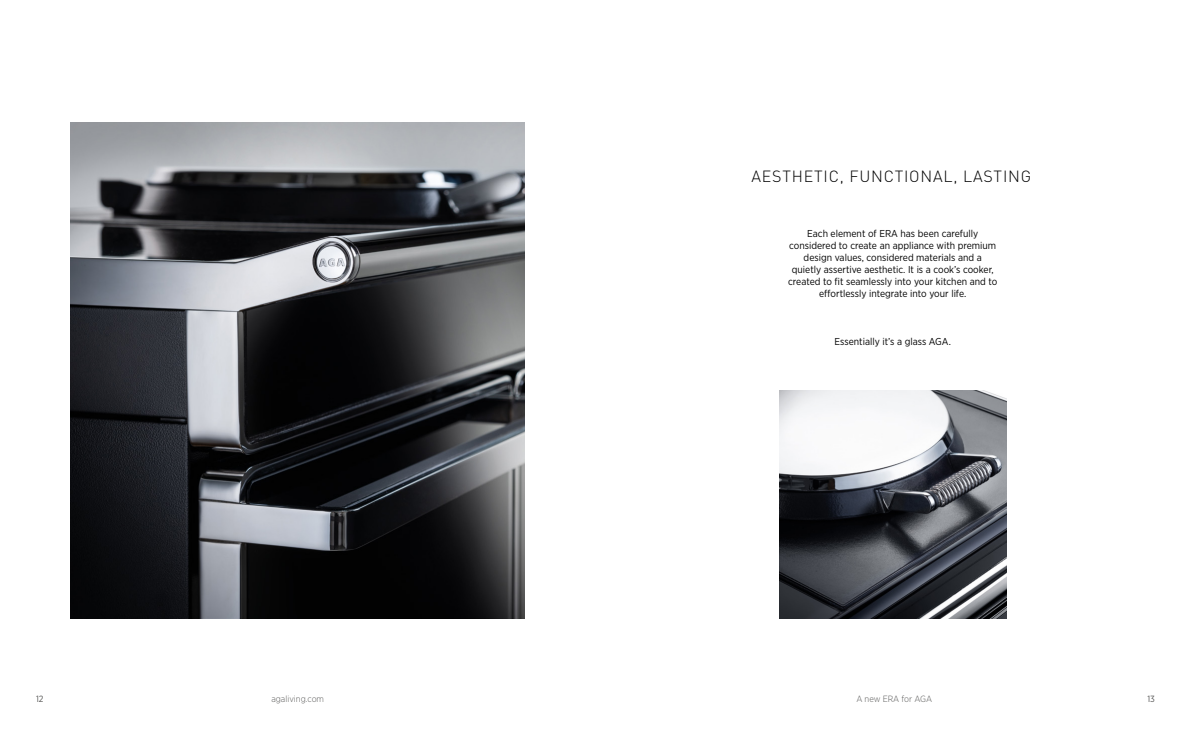
<style>
.page{position:relative;width:1191px;height:738px;background:#fff}
.page>*{position:absolute;margin:0;border:0;box-sizing:border-box;transform-origin:0 0}
.t1{font:300 16px "DIN Pro";letter-spacing:.05em;color:#000}
.t2{font:10px/12px "Gotham Narrow";color:#000;text-align:center}
.t3{font:300 9px "Gotham Narrow";color:#575756}
.t4{font:9px "Gotham Narrow";color:#575756}
</style>
<div class="page">
<img style="left:780px;top:390px;width:226px;height:228px">
<img style="left:71px;top:122px;width:453px;height:496px">
<h1 class="t1" style="left:751px;top:165px;width:281px">AESTHETIC, FUNCTIONAL, LASTING</h1>
<p class="t2" style="left:788px;top:226px;width:211px">Each element of ERA has been carefully considered to create an appliance with premium design values, considered materials and a quietly assertive aesthetic. It is a cook’s cooker, created to fit seamlessly into your kitchen and to effortlessly integrate into your life.</p>
<p class="t2" style="left:834px;top:334px;width:118px">Essentially it’s a glass AGA.</p>
<p class="t4" style="left:36px;top:692px;width:9px">12</p>
<p class="t3" style="left:271px;top:692px;width:54px">agaliving.com</p>
<p class="t3" style="left:856px;top:693px;width:77px">A new ERA for AGA</p>
<p class="t4" style="left:1147px;top:692px;width:9px">13</p>
</div>
